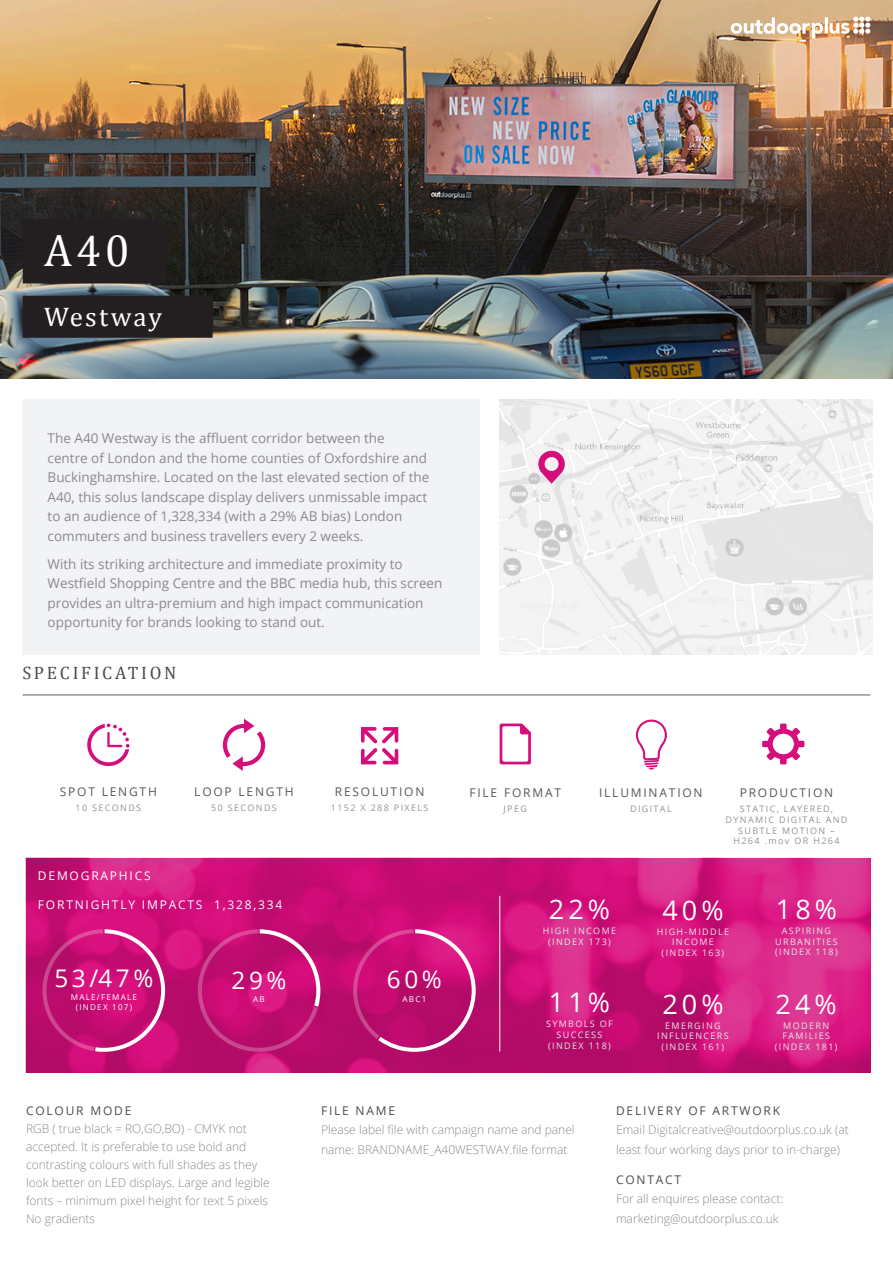
<style>
.page{position:relative;width:893px;height:1263px;background:#fff}
.page>*{position:absolute;margin:0;border:0;box-sizing:border-box;transform-origin:0 0}
.t1{font:45px "Cambria";color:#fff}
.t2{font:27px "Open Sans";letter-spacing:.15em;color:#fff}
.t3{font:27px "Cambria";letter-spacing:.08em;color:#fff}
.t4{font:24.3px "Open Sans";letter-spacing:.15em;color:#fff}
.t5{font:18px "Cambria";letter-spacing:.15em;color:#4b4c4d}
.t6{font:13.5px/19.5px "Open Sans";color:#8a8a8e}
.t7{font:300 12px/18px "Open Sans";color:#8a8a8e}
.t8{font:12px "Open Sans";letter-spacing:.15em;color:#57585a}
.t9{font:12px "Open Sans";letter-spacing:.15em;color:#4b4c4d}
.t10{font:12px "Open Sans";letter-spacing:.15em;color:#fff}
.t11{font:9px/10.8px "Open Sans";letter-spacing:.15em;color:#e6e7e9;text-align:center}
.t12{font:9px/10.8px "Open Sans";letter-spacing:.15em;color:#959599;text-align:center}
.t13{font:8.1px "Open Sans";letter-spacing:.15em;color:#fff}
</style>
<div class="page">
<img style="left:0;top:0;width:893px;height:378px">
<svg style="left:87px;top:723px;width:43px;height:43px"></svg>
<svg style="left:223px;top:719px;width:42px;height:52px"></svg>
<svg style="left:361px;top:727px;width:37px;height:37px"></svg>
<svg style="left:500px;top:723px;width:31px;height:41px"></svg>
<svg style="left:762px;top:723px;width:42px;height:41px"></svg>
<svg style="left:636px;top:719px;width:31px;height:50px"></svg>
<svg style="left:26px;top:858px;width:845px;height:214px;background:#cc167a"></svg>
<hr style="left:23px;top:695px;width:847px;height:1px;background:#57585a">
<hr style="left:499px;top:896px;width:1px;height:155px;background:#fff">
<div style="left:23px;top:219px;width:144px;height:64px;background:#231f20"></div>
<div style="left:23px;top:296px;width:190px;height:42px;background:#231f20"></div>
<hr style="left:825px;top:17px;width:3px;height:16px;background:#fff">
<svg style="left:731px;top:18px;width:92px;height:20px"></svg>
<svg style="left:829px;top:17px;width:41px;height:17px"></svg>
<img style="left:500px;top:399px;width:373px;height:256px">
<div style="left:22px;top:399px;width:457px;height:256px;background:#f2f3f4"></div>
<svg style="left:538px;top:451px;width:27px;height:33px"></svg>
<svg style="left:43px;top:929px;width:122px;height:123px;background:#cb1c7c"></svg>
<svg style="left:353px;top:929px;width:123px;height:123px;background:#c61d7a"></svg>
<svg style="left:198px;top:929px;width:122px;height:123px;background:#c61778"></svg>
<p class="t1" style="left:44px;top:223px;width:87px">A40</p>
<p class="t3" style="left:44px;top:300px;width:120px">Westway</p>
<p class="t6" style="left:48px;top:428px;width:383px">The A40 Westway is the affluent corridor between the<br>centre of London and the home counties of Oxfordshire and Buckinghamshire. Located on the last elevated section of the A40, this solus landscape display delivers unmissable impact to an audience of 1,328,334 (with a 29% AB bias) London commuters and business travellers every 2 weeks.</p>
<p class="t6" style="left:48px;top:554px;width:396px">With its striking architecture and immediate proximity to Westfield Shopping Centre and the BBC media hub, this screen provides an ultra-premium and high impact communication opportunity for brands looking to stand out.</p>
<p class="t5" style="left:22px;top:662px;width:156px">SPECIFICATION</p>
<p class="t8" style="left:60px;top:784px;width:99px">SPOT LENGTH</p>
<p class="t12" style="left:76px;top:802px;width:67px">10 SECONDS</p>
<p class="t8" style="left:194px;top:784px;width:101px">LOOP LENGTH</p>
<p class="t12" style="left:211px;top:802px;width:67px">50 SECONDS</p>
<p class="t10" style="left:38px;top:868px;width:114px">DEMOGRAPHICS</p>
<p class="t10" style="left:38px;top:896px;width:246px">FORTNIGHTLY IMPACTS 1,328,334</p>
<p class="t4" style="left:54px;top:961px;width:101px">53/47%</p>
<p class="t13" style="left:71px;top:992px;width:68px">MALE/FEMALE</p>
<p class="t13" style="left:76px;top:1001px;width:58px">(INDEX 107)</p>
<p class="t4" style="left:232px;top:963px;width:57px">29%</p>
<p class="t13" style="left:253px;top:994px;width:13px">AB</p>
<p class="t9" style="left:26px;top:1102px;width:107px">COLOUR MODE</p>
<p class="t7" style="left:26px;top:1119px;width:245px">RGB ( true black = RO,GO,BO) - CMYK not accepted. It is preferable to use bold and contrasting colours with full shades as they look better on LED displays. Large and legible fonts – minimum pixel height for text 5 pixels No gradients</p>
<p class="t8" style="left:335px;top:784px;width:91px">RESOLUTION</p>
<p class="t12" style="left:331px;top:802px;width:99px">1152 X 288 PIXELS</p>
<p class="t4" style="left:387px;top:963px;width:57px">60%</p>
<p class="t13" style="left:403px;top:993px;width:25px">ABC1</p>
<p class="t8" style="left:469px;top:784px;width:93px">FILE FORMAT</p>
<p class="t12" style="left:504px;top:803px;width:25px">JPEG</p>
<p class="t8" style="left:599px;top:784px;width:105px">ILLUMINATION</p>
<p class="t12" style="left:630px;top:803px;width:43px">DIGITAL</p>
<p class="t8" style="left:740px;top:784px;width:95px">PRODUCTION</p>
<p class="t12" style="left:726px;top:803px;width:123px">STATIC, LAYERED,<br>DYNAMIC DIGITAL AND<br>SUBTLE MOTION –<br>H264 .mov OR H264</p>
<p class="t2" style="left:549px;top:890px;width:63px">22%</p>
<p class="t11" style="left:543px;top:925px;width:75px">HIGH INCOME</p>
<p class="t11" style="left:548px;top:936px;width:64px">(INDEX 173)</p>
<p class="t2" style="left:549px;top:984px;width:63px">11%</p>
<p class="t11" style="left:546px;top:1018px;width:68px">SYMBOLS OF<br>SUCCESS</p>
<p class="t11" style="left:548px;top:1040px;width:64px">(INDEX 118)</p>
<p class="t2" style="left:662px;top:891px;width:63px">40%</p>
<p class="t11" style="left:657px;top:926px;width:74px">HIGH-MIDDLE</p>
<p class="t11" style="left:662px;top:936px;width:64px">INCOME (INDEX 163)</p>
<p class="t2" style="left:662px;top:985px;width:63px">20%</p>
<p class="t11" style="left:657px;top:1020px;width:73px">EMERGING<br>INFLUENCERS</p>
<p class="t11" style="left:662px;top:1041px;width:64px">(INDEX 161)</p>
<p class="t2" style="left:776px;top:890px;width:63px">18%</p>
<p class="t11" style="left:775px;top:925px;width:64px">ASPIRING<br>URBANITIES</p>
<p class="t11" style="left:775px;top:946px;width:64px">(INDEX 118)</p>
<p class="t2" style="left:776px;top:985px;width:63px">24%</p>
<p class="t11" style="left:782px;top:1020px;width:49px;text-align:left">MODERN<br>FAMILIES</p>
<p class="t11" style="left:775px;top:1041px;width:64px">(INDEX 181)</p>
<p class="t9" style="left:321px;top:1102px;width:76px">FILE NAME</p>
<p class="t7" style="left:321px;top:1120px;width:255px;line-height:19.5px">Please label file with campaign name and panel name: BRANDNAME_A40WESTWAY.file format</p>
<p class="t9" style="left:616px;top:1102px;width:166px">DELIVERY OF ARTWORK</p>
<p class="t7" style="left:616px;top:1120px;width:234px;line-height:19.5px">Email Digitalcreative@outdoorplus.co.uk (at least four working days prior to in-charge)</p>
<p class="t9" style="left:616px;top:1171px;width:67px">CONTACT</p>
<p class="t7" style="left:616px;top:1189px;width:169px;line-height:19.5px">For all enquires please contact: marketing@outdoorplus.co.uk</p>
</div>
